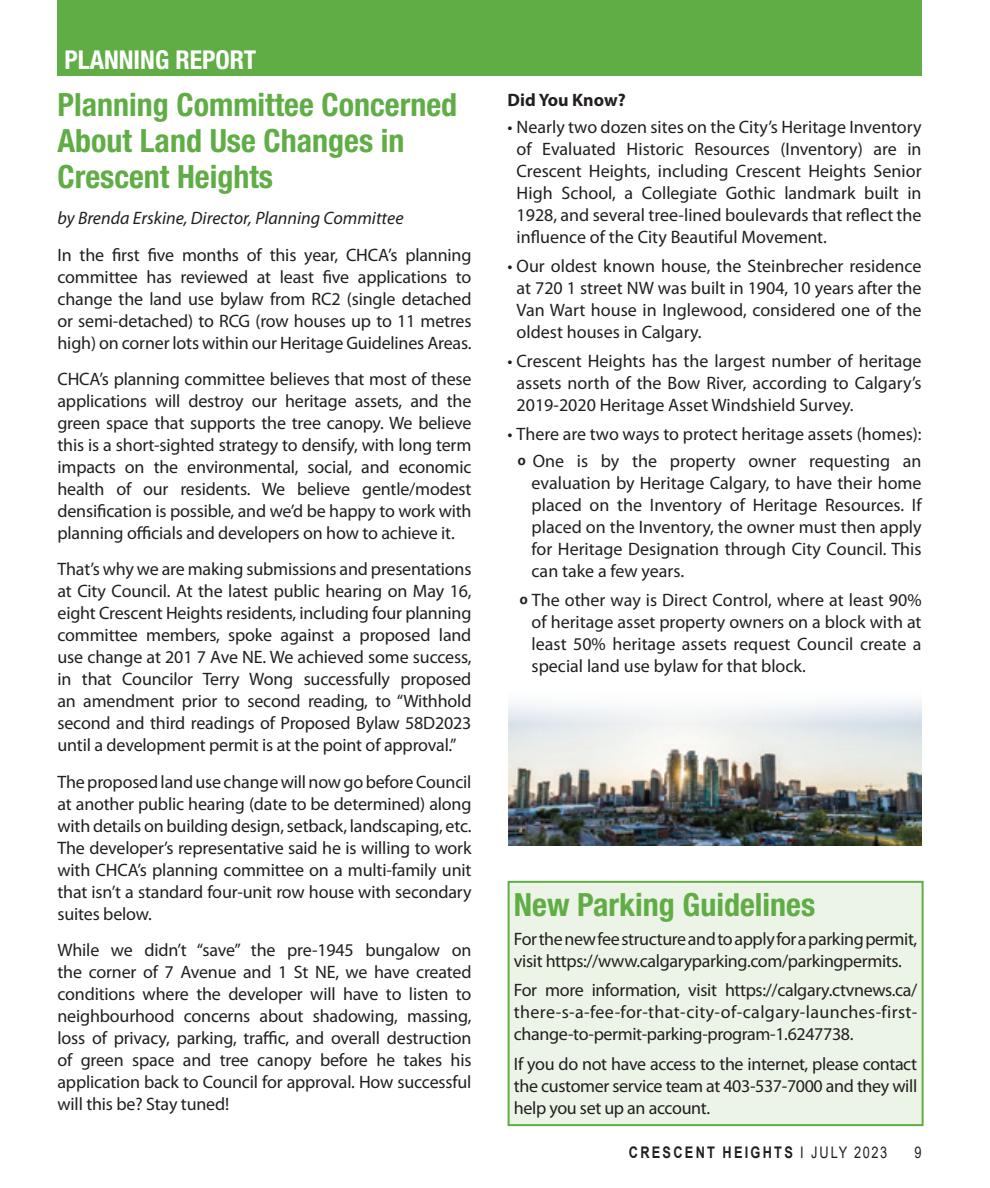
<style>
.page{position:relative;width:990px;height:1188px;background:#fff}
.page>*{position:absolute;margin:0;border:0;box-sizing:border-box;transform-origin:0 0}
.In_Around_title{font:700 condensed 32px/36px "Helvetica Neue LT Std";color:#60ad45}
.t1{font:700 condensed 26px "Helvetica Neue LT Std";color:#fff}
.Body_text{font:18px/22px "Myriad Pro";letter-spacing:-.01em;color:#231f20;text-align:justify}
.Body_text-2{font:italic 18px "Myriad Pro";color:#231f20}
.Body_text-3{font:700 18px "Myriad Pro";color:#231f20}
.t2{font:700 16px "Arial";letter-spacing:.175em;color:#231f20;scale:.8 1}
.t3{font:16px "Arial";color:#231f20;scale:.8 1}
.s1{font-family:"Carter One";font-size:10px}
.s2{font-weight:400}
</style>
<div class="page">
<div style="left:509px;top:882px;width:414px;height:243px;background:#ecf4e7"></div>
<div style="left:508px;top:881px;width:416px;height:245px;border:2px solid #60ad45"></div>
<div style="left:58px;top:0;width:864px;height:75px;background:#60ad45"></div>
<img style="left:509px;top:701px;width:413px;height:145px">
<p class="t1" style="left:64px;top:44px;width:193px">PLANNING REPORT</p>
<p class="In_Around_title" style="left:58px;top:86px;width:401px">Planning Committee Concerned<br>About Land Use Changes in<br>Crescent Heights</p>
<p class="Body_text-2" style="left:58px;top:207px;width:348px">by Brenda Erskine, Director, Planning Committee</p>
<p class="Body_text" style="left:58px;top:243px;width:416px">In the first five months of this year, CHCA’s planning committee has reviewed at least five applications to change the land use bylaw from RC2 (single detached or semi-detached) to RCG (row houses up to 11 metres high) on corner lots within our Heritage Guidelines Areas.</p>
<p class="Body_text" style="left:58px;top:368px;width:416px">CHCA’s planning committee believes that most of these applications will destroy our heritage assets, and the green space that supports the tree canopy. We believe this is a short-sighted strategy to densify, with long term impacts on the environmental, social, and economic health of our residents. We believe gentle/modest densification is possible, and we’d be happy to work with planning officials and developers on how to achieve it.</p>
<p class="Body_text" style="left:58px;top:558px;width:416px">That’s why we are making submissions and presentations at City Council. At the latest public hearing on May 16, eight Crescent Heights residents, including four planning committee members, spoke against a proposed land use change at 201 7 Ave NE. We achieved some success, in that Councilor Terry Wong successfully proposed an amendment prior to second reading, to “Withhold second and third readings of Proposed Bylaw 58D2023 until a development permit is at the point of approval.”</p>
<p class="Body_text" style="left:58px;top:770px;width:416px">The proposed land use change will now go before Council at another public hearing (date to be determined) along with details on building design, setback, landscaping, etc.<br>The developer’s representative said he is willing to work with CHCA’s planning committee on a multi-family unit that isn’t a standard four-unit row house with secondary suites below.</p>
<p class="Body_text" style="left:58px;top:939px;width:416px">While we didn’t “save” the pre-1945 bungalow on the corner of 7 Avenue and 1 St NE, we have created conditions where the developer will have to listen to neighbourhood concerns about shadowing, massing, loss of privacy, parking, traffic, and overall destruction of green space and tree canopy before he takes his application back to Council for approval. How successful will this be? Stay tuned!</p>
<p class="Body_text-3" style="left:508px;top:89px;width:120px">Did You Know?</p>
<p class="Body_text" style="left:517px;top:115px;width:407px;text-indent:-9px">• Nearly two dozen sites on the City’s Heritage Inventory of Evaluated Historic Resources (Inventory) are in Crescent Heights, including Crescent Heights Senior High School, a Collegiate Gothic landmark built in 1928, and several tree-lined boulevards that reflect the influence of the City Beautiful Movement.</p>
<p class="Body_text" style="left:517px;top:255px;width:407px;text-indent:-9px">• Our oldest known house, the Steinbrecher residence at 720 1 street NW was built in 1904, 10 years after the Van Wart house in Inglewood, considered one of the oldest houses in Calgary.</p>
<p class="Body_text" style="left:517px;top:350px;width:407px;text-indent:-9px">• Crescent Heights has the largest number of heritage assets north of the Bow River, according to Calgary’s 2019-2020 Heritage Asset Windshield Survey.</p>
<p class="Body_text" style="left:508px;top:423px;width:416px">• There are two ways to protect heritage assets (homes):</p>
<p class="Body_text" style="left:532px;top:449px;width:392px;text-indent:-14px"><span class="s1">0</span> One is by the property owner requesting an evaluation by Heritage Calgary, to have their home placed on the Inventory of Heritage Resources. If placed on the Inventory, the owner must then apply for Heritage Designation through City Council. This can take a few years.</p>
<p class="Body_text" style="left:532px;top:589px;width:392px;text-indent:-12px"><span class="s1">0</span> The other way is Direct Control, where at least 90% of heritage asset property owners on a block with at least 50% heritage assets request Council create a special land use bylaw for that block.</p>
<p class="In_Around_title" style="left:514px;top:886px;width:303px">New Parking Guidelines</p>
<p class="Body_text" style="left:514px;top:928px;width:405px">For the new fee structure and to apply for a parking permit, visit https://www.calgaryparking.com/parkingpermits.</p>
<p class="Body_text" style="left:514px;top:979px;width:405px">For more information, visit https://calgary.ctvnews.ca/ there-s-a-fee-for-that-city-of-calgary-launches-first&shy;change-to-permit-parking-program-1.6247738.</p>
<p class="Body_text" style="left:514px;top:1052px;width:405px">If you do not have access to the internet, please contact the customer service team at 403-537-7000 and they will help you set up an account.</p>
<p class="t2" style="left:629px;top:1141px;width:324px">CRESCENT HEIGHTS <span class="s2">I JULY 2023</span></p>
<p class="t3" style="left:914px;top:1141px;width:10px">9</p>
</div>
